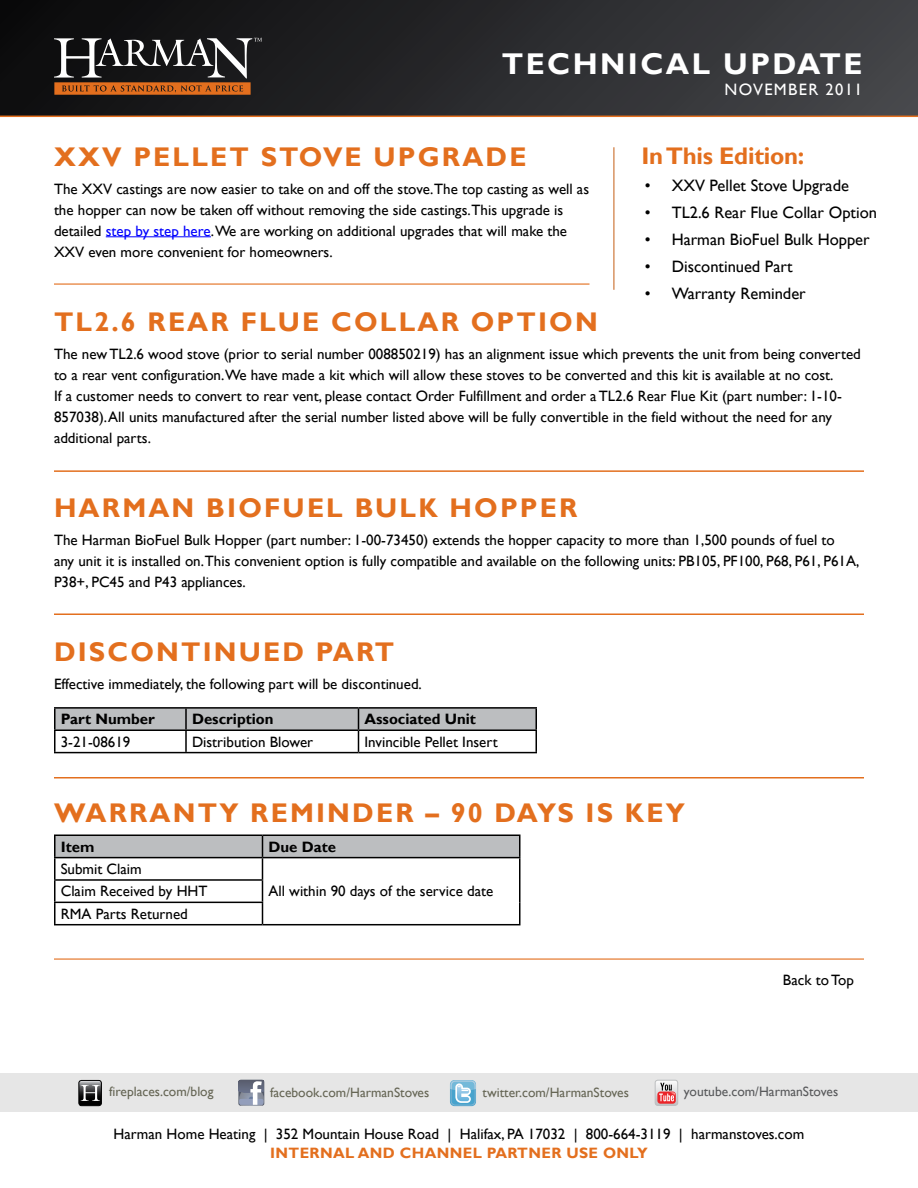
<style>
.page{position:relative;width:918px;height:1188px;background:#fff}
.page>*{position:absolute;margin:0;border:0;box-sizing:border-box;transform-origin:0 0}
.t1{font:700 30px "Gill Sans";letter-spacing:.08em;color:#fff}
.t2{font:700 27px "Gill Sans";letter-spacing:.08em;color:#e36f1e}
.t3{font:700 24px "Gill Sans";letter-spacing:-.01em;color:#e36f1e}
.t4{font:16.5px "Gill Sans";color:#000}
.t5{font:16.5px "Gill Sans";letter-spacing:.08em;color:#fff}
.t6{font:15px/21px "Gill Sans";color:#000}
.t7{font:700 15px "Gill Sans";color:#000}
.t8{font:700 15px "Gill Sans";letter-spacing:.025em;color:#e36f1e}
.t9{font:13.5px "Gill Sans";color:#656554}
.t10{font:13.5px "Gill Sans";color:#58595b}
.s1{color:#00f}
</style>
<div class="page">
<svg style="left:0;top:0;width:918px;height:117px;background:#2b2a2c"></svg>
<svg style="left:54px;top:38px;width:208px;height:57px;background:#5f4a3c"></svg>
<hr style="left:106px;top:236px;width:105px;height:1px;background:#00f">
<hr style="left:54px;top:707px;width:132px;height:2px;background:#000">
<hr style="left:54px;top:709px;width:2px;height:20px;background:#000">
<hr style="left:186px;top:707px;width:172px;height:2px;background:#000">
<hr style="left:358px;top:707px;width:179px;height:2px;background:#000">
<hr style="left:54px;top:729px;width:132px;height:2px;background:#000">
<hr style="left:54px;top:731px;width:2px;height:21px;background:#000">
<svg style="left:55px;top:708px;width:482px;height:44px"></svg>
<hr style="left:54px;top:752px;width:132px;height:1px;background:#000">
<hr style="left:186px;top:752px;width:172px;height:1px;background:#000">
<hr style="left:358px;top:752px;width:179px;height:1px;background:#000">
<hr style="left:54px;top:835px;width:208px;height:1px;background:#000">
<hr style="left:54px;top:836px;width:2px;height:21px;background:#000">
<hr style="left:54px;top:857px;width:208px;height:1px;background:#000">
<hr style="left:54px;top:858px;width:2px;height:21px;background:#000">
<hr style="left:54px;top:879px;width:209px;height:2px;background:#000">
<hr style="left:54px;top:881px;width:2px;height:21px;background:#000">
<hr style="left:54px;top:902px;width:209px;height:1px;background:#000">
<hr style="left:54px;top:903px;width:2px;height:21px;background:#000">
<svg style="left:55px;top:835px;width:465px;height:89px"></svg>
<hr style="left:54px;top:924px;width:208px;height:1px;background:#000">
<hr style="left:262px;top:924px;width:258px;height:1px;background:#000">
<hr style="left:613px;top:147px;width:2px;height:143px;background:#d89362">
<div style="left:0;top:1074px;width:918px;height:38px;background:#e6e6e6"></div>
<svg style="left:238px;top:1080px;width:26px;height:26px"></svg>
<svg style="left:450px;top:1080px;width:26px;height:26px"></svg>
<div style="left:655px;top:1080px;width:23px;height:26px;border:1px solid #bcbec0;border-radius:3px"></div>
<svg style="left:655px;top:1080px;width:23px;height:25px"></svg>
<div style="left:78px;top:1080px;width:24px;height:26px;border:1px solid #000;border-radius:3px"></div>
<svg style="left:79px;top:1080px;width:22px;height:26px"></svg>
<hr style="left:54px;top:958px;width:810px;height:2px;background:#e36f1e">
<hr style="left:54px;top:284px;width:536px;height:1px;background:#e36f1e">
<hr style="left:54px;top:470px;width:810px;height:2px;background:#e36f1e">
<hr style="left:54px;top:614px;width:810px;height:1px;background:#e36f1e">
<hr style="left:54px;top:777px;width:810px;height:1px;background:#e36f1e">
<h1 class="t1" style="left:502px;top:46px;width:362px">TECHN ICAL UPDATE</h1>
<p class="t5" style="left:725px;top:80px;width:139px">November 2011</p>
<h2 class="t2" style="left:54px;top:141px;width:474px">XXV PELLET STOVE UPGRADE</h2>
<p class="t6" style="left:54px;top:178px;width:537px">The XXV castings are now easier to take on and off the stove.The top casting as well as the hopper can now be taken off without removing the side castings.This upgrade is detailed <span class="s1">step by step here</span>.We are working on additional upgrades that will make the XXV even more convenient for homeowners.</p>
<h3 class="t3" style="left:642px;top:141px;width:164px">IN THIS EDITION:</h3>
<p class="t4" style="left:645px;top:176px;width:206px">• XXV Pellet Stove Upgrade</p>
<p class="t4" style="left:645px;top:203px;width:234px">• TL2.6 Rear Flue Collar Option</p>
<p class="t4" style="left:645px;top:230px;width:227px">• Harman BioFuel Bulk Hopper</p>
<p class="t4" style="left:645px;top:257px;width:150px">• Discontinued Part</p>
<p class="t4" style="left:645px;top:284px;width:163px">• Warranty Reminder</p>
<h2 class="t2" style="left:54px;top:306px;width:545px">TL2.6 REAR FLU E COLLAR OPTIO N</h2>
<p class="t6" style="left:54px;top:344px;width:808px">The new TL2.6 wood stove (prior to serial number 008850219) has an alignment issue which prevents the unit from being converted to a rear vent configuration.We have made a kit which will allow these stoves to be converted and this kit is available at no cost.<br>If a customer needs to convert to rear vent, please contact Order Fulfillment and order a TL2.6 Rear Flue Kit (part number: 1-10- 857038). All units manufactured after the serial number listed above will be fully convertible in the field without the need for any additional parts.</p>
<h2 class="t2" style="left:54px;top:492px;width:418px">HARMAN BIOFU EL BU LK HOPP</h2>
<h2 class="t2" style="left:540px;top:492px;width:39px">ER</h2>
<p class="t6" style="left:54px;top:530px;width:807px">The Harman BioFuel Bulk Hopper (part number: 1-00-73450) extends the hopper capacity to more than 1,500 pounds of fuel to<br>any unit it is installed on.This convenient option is fully compatible and available on the following units: PB105, PF100, P68, P61, P61A,<br>P38+, PC45 and P43 appliances.</p>
<h2 class="t2" style="left:54px;top:636px;width:342px">DISCONTI NU ED PART</h2>
<p class="t6" style="left:54px;top:674px;width:369px">Effective immediately, the following part will be discontinued.</p>
<p class="t7" style="left:61px;top:710px;width:96px">PART NUMBER</p>
<p class="t7" style="left:192px;top:710px;width:83px">DESCRIPTION</p>
<p class="t7" style="left:364px;top:710px;width:113px">ASSOCIATED UNIT</p>
<p class="t6" style="left:61px;top:731px;width:71px">3-21-08619</p>
<p class="t6" style="left:192px;top:731px;width:123px">Distribution Blower</p>
<p class="t6" style="left:364px;top:731px;width:135px">Invincible Pellet Insert</p>
<h2 class="t2" style="left:54px;top:796px;width:632px">WARRANTY REMI NDER – 90 DAYS I S KEY</h2>
<p class="t7" style="left:61px;top:838px;width:35px">ITEM</p>
<p class="t7" style="left:268px;top:838px;width:69px">DUE DATE</p>
<p class="t6" style="left:61px;top:858px;width:148px;line-height:22.4px">Submit Claim<br>Claim Received by HHT</p>
<p class="t6" style="left:268px;top:881px;width:226px">All within 90 days of the service date</p>
<p class="t6" style="left:61px;top:903px;width:129px">RMA Parts Returned</p>
<p class="t6" style="left:783px;top:970px;width:72px">Back to Top</p>
<p class="t9" style="left:109px;top:1084px;width:106px">fireplaces.com/blog</p>
<p class="t9" style="left:270px;top:1085px;width:161px">facebook.com/HarmanStoves</p>
<p class="t9" style="left:483px;top:1085px;width:148px">twitter.com/HarmanStoves</p>
<p class="t10" style="left:684px;top:1084px;width:156px">youtube.com/HarmanStoves</p>
<p class="t6" style="left:114px;top:1124px;width:692px">Harman Home Heating | 352 Mountain House Road | Halifax, PA 17032 | 800-664-3119 | harmanstoves.com</p>
<p class="t8" style="left:270px;top:1144px;width:379px">INTERNAL AND CHANNEL PARTNER USE ONLY</p>
</div>
